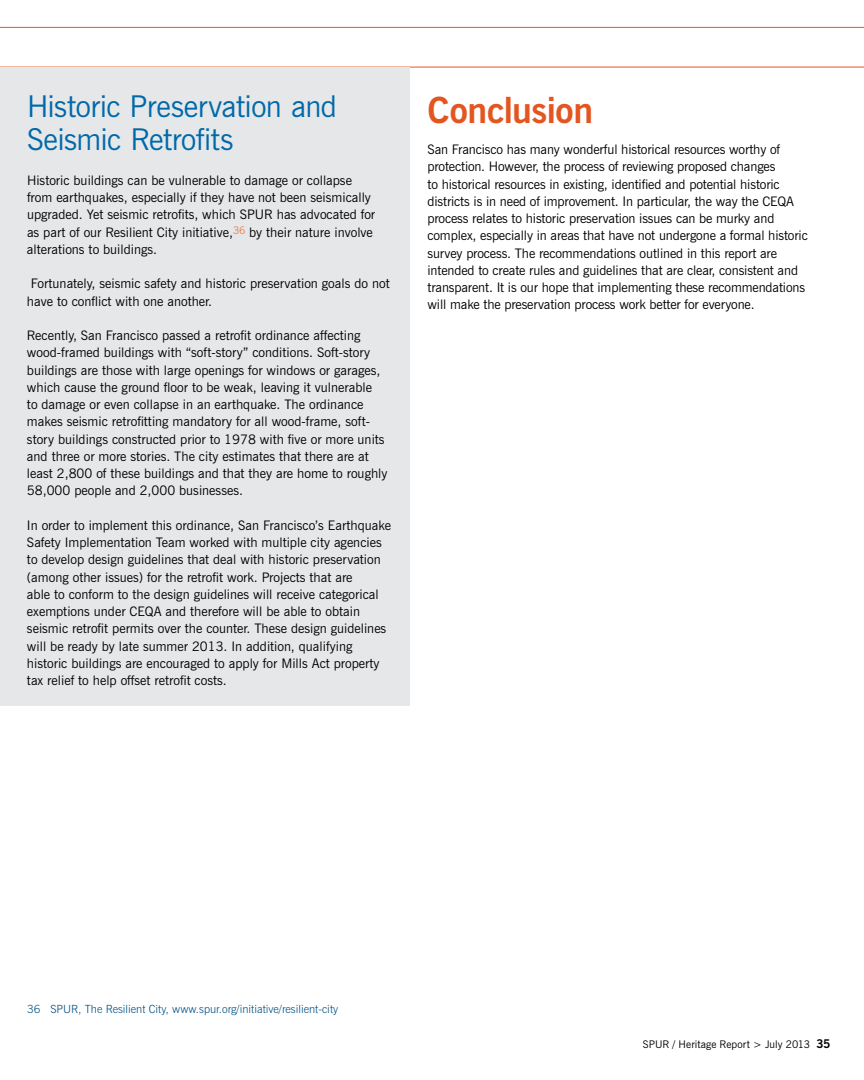
<style>
.page{position:relative;width:864px;height:1080px;background:#fff}
.page>*{position:absolute;margin:0;border:0;box-sizing:border-box;transform-origin:0 0}
.t1{font:700 36px "News Gothic BT";letter-spacing:-.01em;color:#e45620}
.t2{font:30px/33px "News Gothic BT";letter-spacing:-.02em;color:#0069aa}
.t3{font:13.2px/17.2px "News Gothic BT";color:#000}
.t4{font:300 11.25px "News Gothic BT";color:#004f83}
.t5{font:10.5px "News Gothic BT";letter-spacing:.005em;color:#000}
.s1{font-weight:700;font-size:12px}
</style>
<div class="page">
<hr style="left:0;top:67px;width:864px;height:1px;background:#e45620">
<hr style="left:0;top:27px;width:864px;height:1px;background:#e45620">
<div style="left:0;top:68px;width:410px;height:638px;background:#e6e7e8"></div>
<h2 class="t2" style="left:27px;top:90px;width:312px">Historic Preservation and<br>Seismic Retrofits</h2>
<p class="t3" style="left:27px;top:172px;width:350px">Historic buildings can be vulnerable to damage or collapse from earthquakes, especially if they have not been seismically upgraded. Yet seismic retrofits, which SPUR has advocated for as part of our Resilient City initiative,<sup>36</sup> by their nature involve alterations to buildings.</p>
<p class="t3" style="left:27px;top:275px;width:364px">Fortunately, seismic safety and historic preservation goals do not have to conflict with one another.</p>
<p class="t3" style="left:27px;top:327px;width:362px">Recently, San Francisco passed a retrofit ordinance affecting wood-framed buildings with “soft-story” conditions. Soft-story buildings are those with large openings for windows or garages, which cause the ground floor to be weak, leaving it vulnerable<br>to damage or even collapse in an earthquake. The ordinance makes seismic retrofitting mandatory for all wood-frame, soft&shy;story buildings constructed prior to 1978 with five or more units and three or more stories. The city estimates that there are at least 2,800 of these buildings and that they are home to roughly 58,000 people and 2,000 businesses.</p>
<p class="t3" style="left:27px;top:516px;width:366px">In order to implement this ordinance, San Francisco’s Earthquake Safety Implementation Team worked with multiple city agencies to develop design guidelines that deal with historic preservation (among other issues) for the retrofit work. Projects that are<br>able to conform to the design guidelines will receive categorical exemptions under CEQA and therefore will be able to obtain seismic retrofit permits over the counter. These design guidelines will be ready by late summer 2013. In addition, qualifying historic buildings are encouraged to apply for Mills Act property tax relief to help offset retrofit costs.</p>
<h1 class="t1" style="left:428px;top:89px;width:167px">Conclusion</h1>
<p class="t3" style="left:428px;top:141px;width:382px">San Francisco has many wonderful historical resources worthy of protection. However, the process of reviewing proposed changes<br>to historical resources in existing, identified and potential historic districts is in need of improvement. In particular, the way the CEQA process relates to historic preservation issues can be murky and complex, especially in areas that have not undergone a formal historic survey process. The recommendations outlined in this report are intended to create rules and guidelines that are clear, consistent and transparent. It is our hope that implementing these recommendations will make the preservation process work better for everyone.</p>
<p class="t4" style="left:27px;top:1002px;width:313px">36 SPUR, The Resilient City, www.spur.org/initiative/resilient-city</p>
<p class="t5" style="left:643px;top:1037px;width:189px">SPUR / Heritage Report &gt; July 2013 <span class="s1">35</span></p>
</div>
